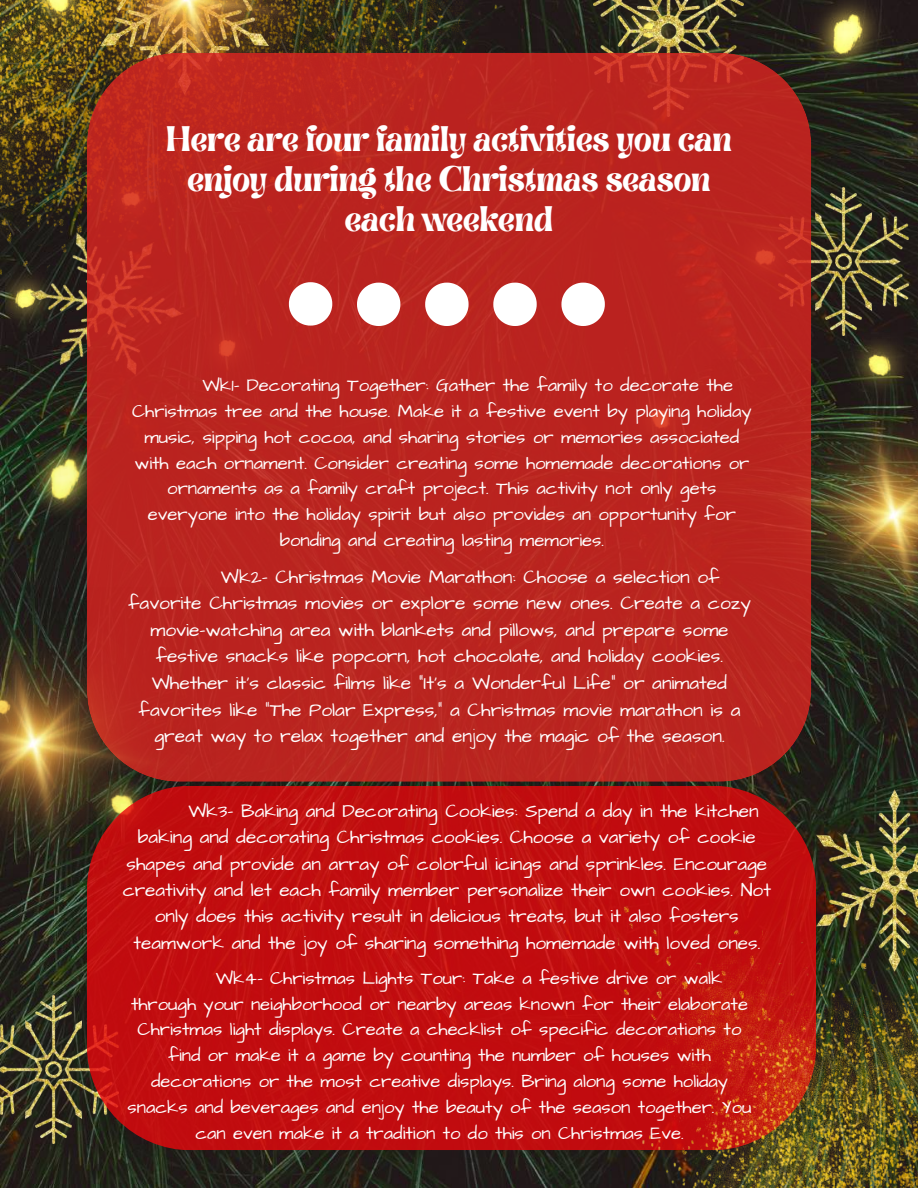
<style>
.page{position:relative;width:918px;height:1188px;background:#fff}
.page>*{position:absolute;margin:0;border:0;box-sizing:border-box;transform-origin:0 0}
.t1{font:28.5px/39.9px "Brasika Display";color:#fff;text-align:center}
.t2{font:19.2px "Architects Daughter";color:#fff}
.t3{font:19.05px "Architects Daughter";color:#fff}
.t4{font:18.6px "Architects Daughter";color:#fff}
.t5{font:18.45px "Architects Daughter";color:#fff}
</style>
<div class="page">
<img style="left:0;top:0;width:918px;height:1188px">
<img style="left:0;top:0;width:536px;height:288px">
<img style="left:0;top:996px;width:89px;height:147px">
<img style="left:0;top:425px;width:87px;height:163px">
<div style="left:87px;top:786px;width:729px;height:364px;background:#c10c0f;border-radius:15px"></div>
<img style="left:593px;top:900px;width:325px;height:288px">
<img style="left:5px;top:153px;width:82px;height:241px">
<img style="left:584px;top:0;width:332px;height:359px">
<img style="left:16px;top:207px;width:71px;height:194px">
<img style="left:816px;top:790px;width:102px;height:181px">
<img style="left:811px;top:188px;width:97px;height:147px">
<img style="left:593px;top:0;width:151px;height:53px">
<img style="left:5px;top:0;width:365px;height:153px">
<svg style="left:87px;top:53px;width:724px;height:729px;background:#b9251f"></svg>
<svg style="left:289px;top:282px;width:43px;height:44px"></svg>
<svg style="left:357px;top:283px;width:43px;height:43px"></svg>
<svg style="left:425px;top:283px;width:44px;height:43px"></svg>
<svg style="left:493px;top:283px;width:44px;height:43px"></svg>
<svg style="left:561px;top:283px;width:44px;height:43px"></svg>
<img style="left:0;top:588px;width:216px;height:312px">
<img style="left:712px;top:359px;width:206px;height:312px">
<h1 class="t1" style="left:166px;top:120px;width:567px">Here are four family activities you can enjoy during the Christmas season each weekend</h1>
<p class="t4" style="left:203px;top:373px;width:532px">Wk1- Decorating Together: Gather the family to decorate the</p>
<p class="t4" style="left:132px;top:399px;width:621px">Christmas tree and the house. Make it a festive event by playing holiday</p>
<p class="t4" style="left:144px;top:424px;width:597px">music, sipping hot cocoa, and sharing stories or memories associated</p>
<p class="t4" style="left:134px;top:450px;width:617px">with each ornament. Consider creating some homemade decorations or</p>
<p class="t4" style="left:167px;top:476px;width:551px">ornaments as a family craft project. This activity not only gets</p>
<p class="t4" style="left:148px;top:502px;width:589px">everyone into the holiday spirit but also provides an opportunity for</p>
<p class="t4" style="left:280px;top:528px;width:326px">bonding and creating lasting memories.</p>
<p class="t2" style="left:221px;top:564px;width:500px">Wk2- Christmas Movie Marathon: Choose a selection of</p>
<p class="t2" style="left:128px;top:590px;width:624px">favorite Christmas movies or explore some new ones. Create a cozy</p>
<p class="t2" style="left:150px;top:617px;width:580px">movie-watching area with blankets and pillows, and prepare some</p>
<p class="t2" style="left:156px;top:643px;width:569px">festive snacks like popcorn, hot chocolate, and holiday cookies.</p>
<p class="t2" style="left:152px;top:670px;width:577px">Whether it's classic films like "It's a Wonderful Life" or animated</p>
<p class="t2" style="left:139px;top:697px;width:603px">favorites like "The Polar Express," a Christmas movie marathon is a</p>
<p class="t2" style="left:154px;top:723px;width:572px">great way to relax together and enjoy the magic of the season.</p>
<p class="t3" style="left:188px;top:798px;width:572px">Wk3- Baking and Decorating Cookies: Spend a day in the kitchen</p>
<p class="t3" style="left:138px;top:824px;width:619px">baking and decorating Christmas cookies. Choose a variety of cookie</p>
<p class="t3" style="left:127px;top:851px;width:642px">shapes and provide an array of colorful icings and sprinkles. Encourage</p>
<p class="t3" style="left:123px;top:877px;width:650px">creativity and let each family member personalize their own cookies. Not</p>
<p class="t3" style="left:155px;top:904px;width:585px">only does this activity result in delicious treats, but it also fosters</p>
<p class="t3" style="left:133px;top:930px;width:628px">teamwork and the joy of sharing something homemade with loved ones.</p>
<p class="t5" style="left:216px;top:966px;width:508px">Wk4- Christmas Lights Tour: Take a festive drive or walk</p>
<p class="t5" style="left:131px;top:991px;width:619px">through your neighborhood or nearby areas known for their elaborate</p>
<p class="t5" style="left:138px;top:1017px;width:605px">Christmas light displays. Create a checklist of specific decorations to</p>
<p class="t5" style="left:168px;top:1043px;width:544px">find or make it a game by counting the number of houses with</p>
<p class="t5" style="left:151px;top:1069px;width:578px">decorations or the most creative displays. Bring along some holiday</p>
<p class="t5" style="left:128px;top:1095px;width:625px">snacks and beverages and enjoy the beauty of the season together. You</p>
<p class="t5" style="left:195px;top:1121px;width:490px">can even make it a tradition to do this on Christmas Eve.</p>
</div>
